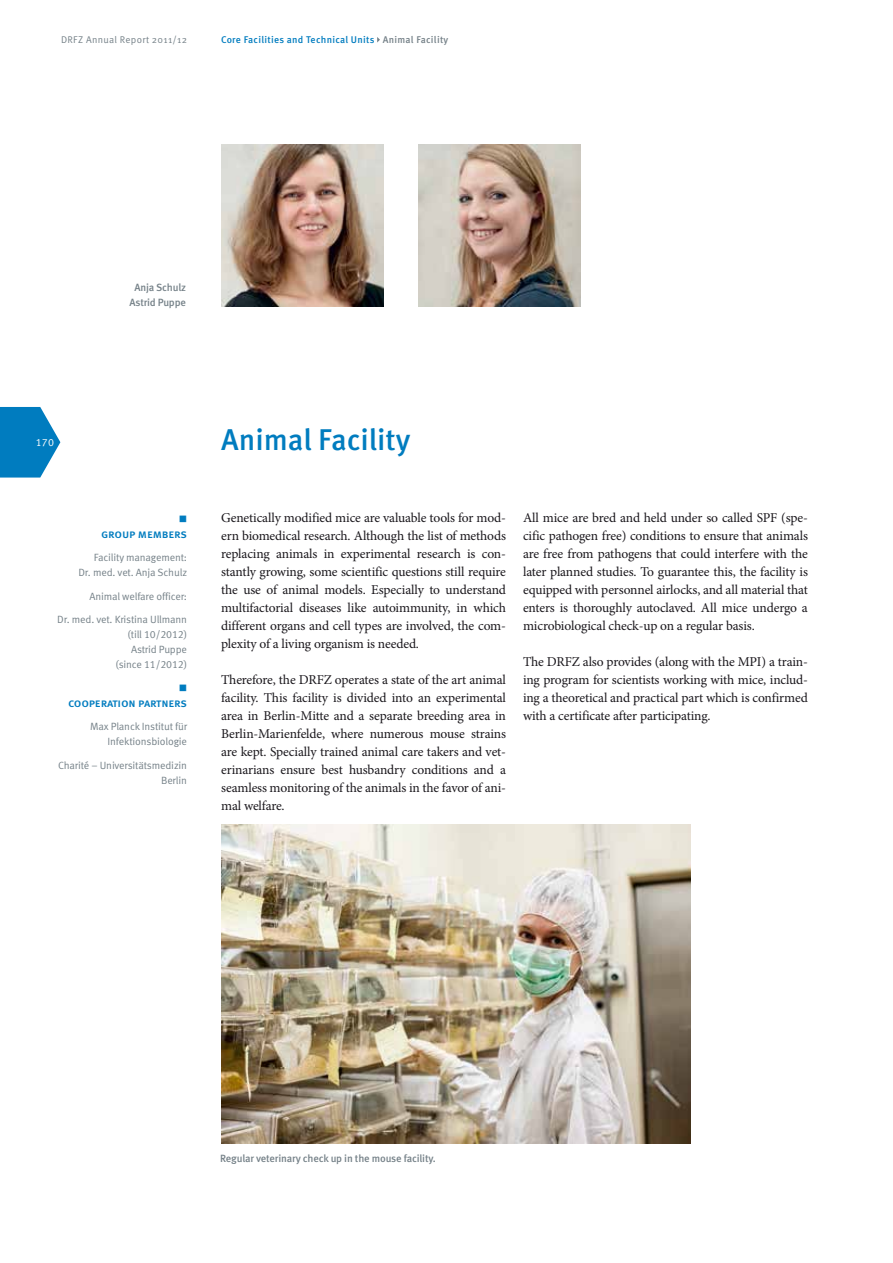
<style>
.page{position:relative;width:893px;height:1263px;background:#fff}
.page>*{position:absolute;margin:0;border:0;box-sizing:border-box;transform-origin:0 0}
.t1{font:500 30px "Meta OT";letter-spacing:-.005em;color:#007cbf}
.t2{font:13.5px/18px "Minion Pro";letter-spacing:-.01em;color:#1a171c;text-align:justify}
.t3{font:500 12px "Meta OT";letter-spacing:-.02em;color:#007cbf}
.t4{font:11.25px "Wingdings";color:#007cbf}
.t5{font:10.5px/15px "Meta OT Norm";letter-spacing:-.015em;color:#758188;text-align:right}
.t6{font:500 10.5px/15px "Meta OT";letter-spacing:-.015em;color:#758188;text-align:center}
.t7{font:10.5px "Meta OT Norm";color:#fff}
.t8{font:500 9.75px "Meta OT";letter-spacing:.025em;color:#007cbf}
.t9{font:9.75px "Meta OT Norm";letter-spacing:.03em;color:#758188}
.s1{color:#758188}
</style>
<div class="page">
<svg style="left:377px;top:37px;width:3px;height:6px"></svg>
<img style="left:221px;top:144px;width:162px;height:162px">
<img style="left:418px;top:144px;width:162px;height:162px">
<img style="left:221px;top:825px;width:469px;height:318px">
<svg style="left:0;top:407px;width:60px;height:70px"></svg>
<p class="t9" style="left:61px;top:33px;width:127px">DRFZ Annual Report 2011/12</p>
<p class="t8" style="left:221px;top:33px;width:229px">Core Facilities and Technical Units <span class="s1">Animal Facility</span></p>
<p class="t6" style="left:129px;top:280px;width:58px">Anja Schulz<br>Astrid Puppe</p>
<p class="t7" style="left:36px;top:436px;width:20px">170</p>
<p class="t4" style="left:179px;top:512px;width:10px">■</p>
<p class="t3" style="left:101px;top:526px;width:88px">Group Members</p>
<p class="t5" style="left:78px;top:550px;width:110px">Facility management:<br>Dr. med. vet. Anja Schulz</p>
<p class="t5" style="left:89px;top:589px;width:99px">Animal welfare officer:</p>
<p class="t5" style="left:57px;top:612px;width:131px">Dr. med. vet. Kristina Ullmann (till 10/2012)<br>Astrid Puppe<br>(since 11/2012)</p>
<p class="t4" style="left:179px;top:681px;width:10px">■</p>
<p class="t3" style="left:68px;top:695px;width:120px">Cooperation partners</p>
<p class="t5" style="left:90px;top:719px;width:98px">Max Planck Institut für<br>Infektionsbiologie</p>
<p class="t5" style="left:58px;top:758px;width:131px">Charité – Universitätsmedizin<br>Berlin</p>
<p class="t1" style="left:221px;top:421px;width:191px">Animal Facility</p>
<p class="t2" style="left:221px;top:509px;width:286px">Genetically modified mice are valuable tools for mod&shy;ern biomedical research. Although the list of methods replacing animals in experimental research is con&shy;stantly growing, some scientific questions still require the use of animal models. Especially to understand multifactorial diseases like autoimmunity, in which different organs and cell types are involved, the com&shy;plexity of a living organism is needed.</p>
<p class="t2" style="left:221px;top:671px;width:286px">Therefore, the DRFZ operates a state of the art animal facility. This facility is divided into an experimental area in Berlin-Mitte and a separate breeding area in Berlin-Marienfelde, where numerous mouse strains are kept. Specially trained animal care takers and vet&shy;erinarians ensure best husbandry conditions and a seamless monitoring of the animals in the favor of ani&shy;mal welfare.</p>
<p class="t2" style="left:523px;top:509px;width:286px">All mice are bred and held under so called SPF (spe&shy;cific pathogen free) conditions to ensure that animals are free from pathogens that could interfere with the later planned studies. To guarantee this, the facility is equipped with personnel airlocks, and all material that enters is thoroughly autoclaved. All mice undergo a microbiological check-up on a regular basis.</p>
<p class="t2" style="left:523px;top:653px;width:286px">The DRFZ also provides (along with the MPI) a train&shy;ing program for scientists working with mice, includ&shy;ing a theoretical and practical part which is confirmed with a certificate after participating.</p>
<p class="t6" style="left:220px;top:1151px;width:217px">Regular veterinary check up in the mouse facility.</p>
</div>
